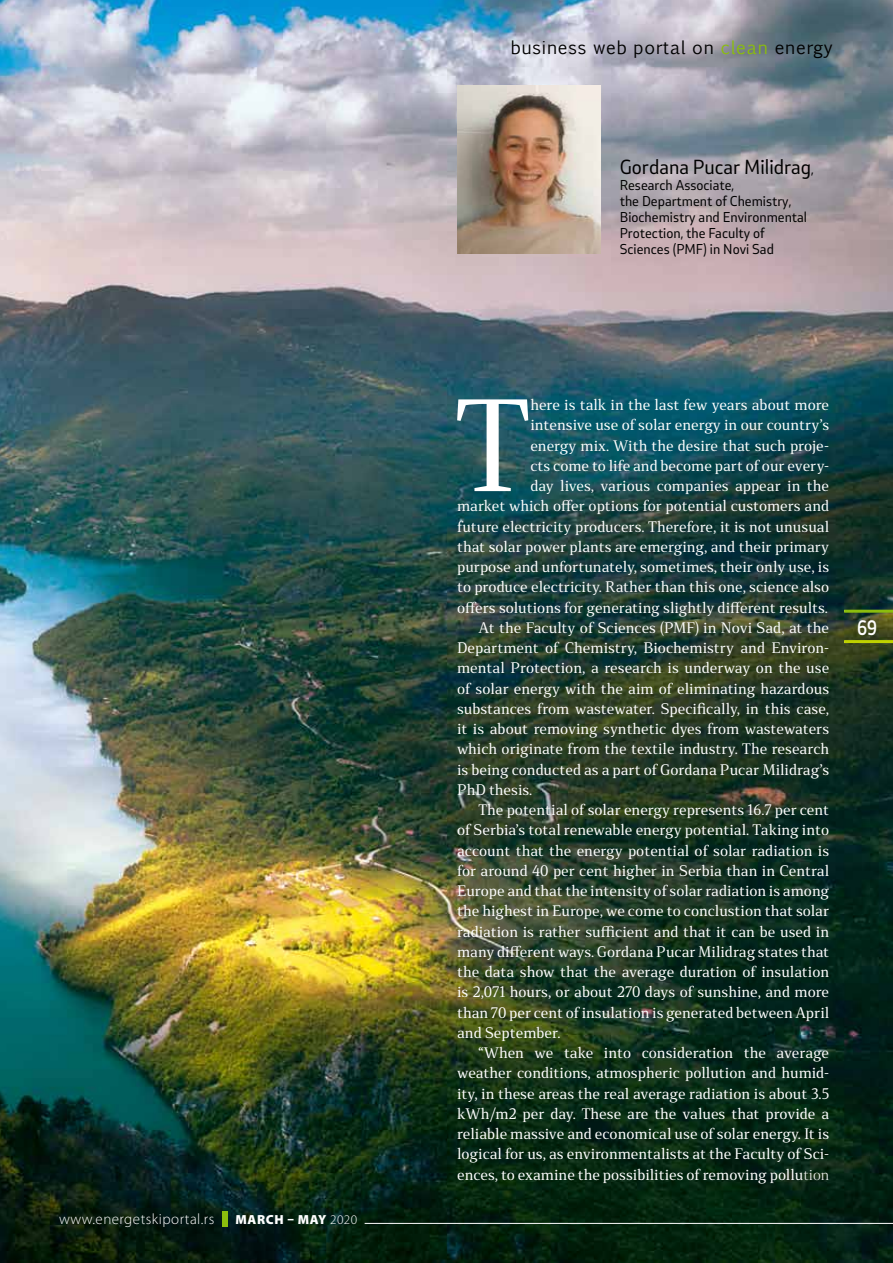
<style>
.page{position:relative;width:893px;height:1263px;background:#fff}
.page>*{position:absolute;margin:0;border:0;box-sizing:border-box;transform-origin:0 0}
.t1{font:122.25px "Stobi Serif";color:#fff}
.t2{font:500 19.5px "Stobi Sans";color:#fff;scale:.85 1}
.t3{font:19.05px "Stobi Sans";color:#000}
.t4{font:17.7px "Euphemia CAS";letter-spacing:.045em;color:#000}
.t5{font:300 15px "Myriad Pro";letter-spacing:.03em;color:#fff}
.t6{font:14.25px "Stobi Serif";color:#fff}
.t7{font:13.35px/15.9px "Stobi Sans";color:#000}
.t8{font:900 13.2px "Myriad Pro";letter-spacing:.05em;color:#fff}
.s1{font-weight:300}
.s2{color:#8bbd0d}
.s3{font-size:13.35px}
</style>
<div class="page">
<img style="left:0;top:0;width:893px;height:1263px">
<svg style="left:844px;top:640px;width:49px;height:3px"></svg>
<svg style="left:844px;top:610px;width:49px;height:3px"></svg>
<img style="left:457px;top:85px;width:143px;height:169px">
<hr style="left:365px;top:1223px;width:528px;height:1px;background:#fff">
<div style="left:222px;top:1211px;width:5px;height:15px;background:#8bbd0d"></div>
<p class="t5" style="left:59px;top:1209px;width:157px">www.energetskiportal.rs</p>
<p class="t8" style="left:236px;top:1210px;width:123px">MARCH – MAY <span class="s1">2020</span></p>
<p class="t4" style="left:511px;top:34px;width:324px">business web portal on <span class="s2">clean</span> energy</p>
<h3 class="t3" style="left:620px;top:154px;width:196px">Gordana Pucar Milidrag<span class="s3">,</span></h3>
<p class="t7" style="left:620px;top:177px;width:189px">Research Associate,<br>the Department of Chemistry,<br>Biochemistry and Environmental<br>Protection, the Faculty of<br>Sciences (PMF) in Novi Sad</p>
<h1 class="t1" style="left:455px;top:362px;width:77px">T</h1>
<p class="t6" style="left:530px;top:395px;width:300px">here is talk in the last few years about more</p>
<p class="t6" style="left:530px;top:415px;width:300px">intensive use of solar energy in our country’s</p>
<p class="t6" style="left:530px;top:436px;width:300px">energy mix. With the desire that such proje-</p>
<p class="t6" style="left:530px;top:456px;width:300px">cts come to life and become part of our every-</p>
<p class="t6" style="left:530px;top:476px;width:300px">day lives, various companies appear in the</p>
<p class="t6" style="left:457px;top:496px;width:374px">market which offer options for potential customers and</p>
<p class="t6" style="left:457px;top:517px;width:374px">future electricity producers. Therefore, it is not unusual</p>
<p class="t6" style="left:457px;top:537px;width:374px">that solar power plants are emerging, and their primary</p>
<p class="t6" style="left:457px;top:557px;width:374px">purpose and unfortunately, sometimes, their only use, is</p>
<p class="t6" style="left:457px;top:577px;width:374px">to produce electricity. Rather than this one, science also</p>
<p class="t6" style="left:457px;top:598px;width:372px">offers solutions for generating slightly different results.</p>
<p class="t6" style="left:478px;top:618px;width:352px">At the Faculty of Sciences (PMF) in Novi Sad, at the</p>
<p class="t6" style="left:457px;top:638px;width:374px">Department of Chemistry, Biochemistry and Environ-</p>
<p class="t6" style="left:457px;top:658px;width:374px">mental Protection, a research is underway on the use</p>
<p class="t6" style="left:457px;top:679px;width:374px">of solar energy with the aim of eliminating hazardous</p>
<p class="t6" style="left:457px;top:699px;width:374px">substances from wastewater. Specifically, in this case,</p>
<p class="t6" style="left:457px;top:719px;width:374px">it is about removing synthetic dyes from wastewaters</p>
<p class="t6" style="left:457px;top:739px;width:374px">which originate from the textile industry. The research</p>
<p class="t6" style="left:457px;top:760px;width:374px">is being conducted as a part of Gordana Pucar Milidrag’s</p>
<p class="t6" style="left:457px;top:780px;width:77px">PhD thesis.</p>
<p class="t6" style="left:478px;top:800px;width:352px">The potential of solar energy represents 16.7 per cent</p>
<p class="t6" style="left:457px;top:820px;width:374px">of Serbia’s total renewable energy potential. Taking into</p>
<p class="t6" style="left:457px;top:841px;width:374px">account that the energy potential of solar radiation is</p>
<p class="t6" style="left:457px;top:861px;width:374px">for around 40 per cent higher in Serbia than in Central</p>
<p class="t6" style="left:457px;top:881px;width:374px">Europe and that the intensity of solar radiation is among</p>
<p class="t6" style="left:457px;top:901px;width:374px">the highest in Europe, we come to conclustion that solar</p>
<p class="t6" style="left:457px;top:922px;width:374px">radiation is rather sufficient and that it can be used in</p>
<p class="t6" style="left:457px;top:942px;width:374px">many different ways. Gordana Pucar Milidrag states that</p>
<p class="t6" style="left:457px;top:962px;width:374px">the data show that the average duration of insulation</p>
<p class="t6" style="left:457px;top:982px;width:374px">is 2,071 hours, or about 270 days of sunshine, and more</p>
<p class="t6" style="left:457px;top:1003px;width:374px">than 70 per cent of insulation is generated between April</p>
<p class="t6" style="left:457px;top:1023px;width:105px">and September.</p>
<p class="t6" style="left:478px;top:1043px;width:352px">“When we take into consideration the average</p>
<p class="t6" style="left:457px;top:1063px;width:374px">weather conditions, atmospheric pollution and humid-</p>
<p class="t6" style="left:457px;top:1084px;width:374px">ity, in these areas the real average radiation is about 3.5</p>
<p class="t6" style="left:457px;top:1104px;width:374px">kWh/m2 per day. These are the values that provide a</p>
<p class="t6" style="left:457px;top:1124px;width:374px">reliable massive and economical use of solar energy. It is</p>
<p class="t6" style="left:457px;top:1144px;width:374px">logical for us, as environmentalists at the Faculty of Sci-</p>
<p class="t6" style="left:457px;top:1165px;width:374px">ences, to examine the possibilities of removing pollu<span class="s1">tion</span></p>
<h2 class="t2" style="left:857px;top:614px;width:25px">69</h2>
</div>
